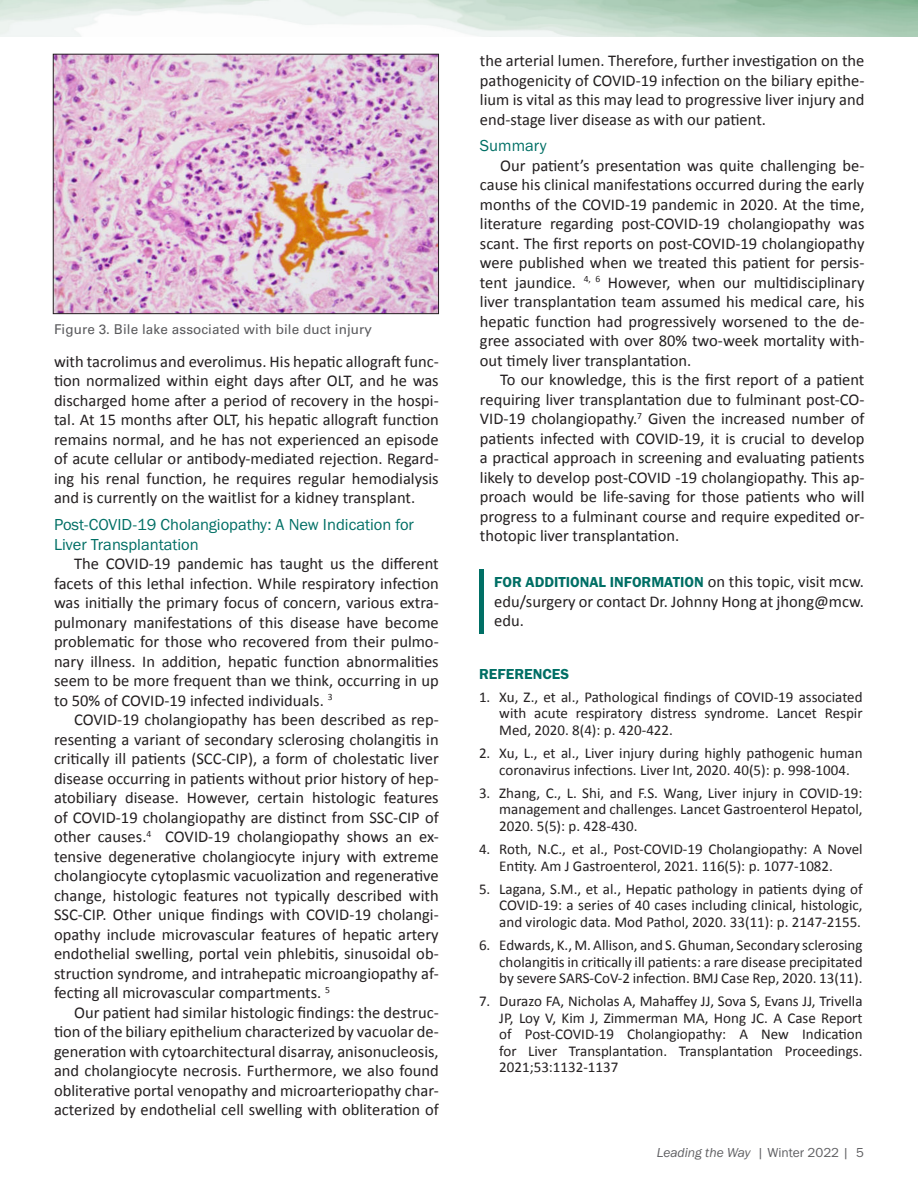
<style>
.page{position:relative;width:918px;height:1188px;background:#fff}
.page>*{position:absolute;margin:0;border:0;box-sizing:border-box;transform-origin:0 0}
.t1{font:16.5px/19.5px "Calibri";color:#231f20;text-align:justify}
.subhead{font:16.5px/19.8px "Franklin Gothic URW Boo";color:#006f65}
.t2{font:15px/16.5px "Calibri";color:#231f20;text-align:justify}
.ref_subhead{font:15px "Franklin Gothic URW Dem";color:#006f65}
.Photo_cutline{font:13.5px "Univers LT Std";letter-spacing:.005em;color:#5a5a5d}
.t3{font:13.5px "Franklin Gothic URW Boo Ita";letter-spacing:-.005em;color:#5f5f62}
.s1{font-family:"Calibri";font-size:16.5px;color:#231f20}
.s2{font-family:"Franklin Gothic URW Boo"}
</style>
<div class="page">
<div style="left:479px;top:569px;width:5px;height:65px;background:#006f65"></div>
<img style="left:55px;top:56px;width:382px;height:256px">
<div style="left:53px;top:54px;width:386px;height:260px;border:1px solid #231f20"></div>
<p class="Photo_cutline" style="left:54px;top:322px;width:320px">Figure 3. Bile lake associated with bile duct injury</p>
<p class="t1" style="left:54px;top:351px;width:386px">with tacrolimus and everolimus. His hepatic allograft func&shy;tion normalized within eight days after OLT, and he was discharged home after a period of recovery in the hospi&shy;tal. At 15 months after OLT, his hepatic allograft function remains normal, and he has not experienced an episode of acute cellular or antibody-mediated rejection. Regard&shy;ing his renal function, he requires regular hemodialysis and is currently on the waitlist for a kidney transplant.</p>
<p class="subhead" style="left:54px;top:514px;width:362px">Post-COVID-19 Cholangiopathy: A New Indication for<br>Liver Transplantation</p>
<p class="t1" style="left:54px;top:553px;width:386px;text-indent:20px">The COVID-19 pandemic has taught us the different facets of this lethal infection. While respiratory infection was initially the primary focus of concern, various extra&shy;pulmonary manifestations of this disease have become problematic for those who recovered from their pulmo&shy;nary illness. In addition, hepatic function abnormalities seem to be more frequent than we think, occurring in up to 50% of COVID-19 infected individuals. <sup>3</sup></p>
<p class="t1" style="left:54px;top:709px;width:386px;text-indent:20px">COVID-19 cholangiopathy has been described as rep&shy;resenting a variant of secondary sclerosing cholangitis in critically ill patients (SCC-CIP), a form of cholestatic liver disease occurring in patients without prior history of hep&shy;atobiliary disease. However, certain histologic features of COVID-19 cholangiopathy are distinct from SSC-CIP of other causes.<sup>4</sup> COVID-19 cholangiopathy shows an ex&shy;tensive degenerative cholangiocyte injury with extreme cholangiocyte cytoplasmic vacuolization and regenerative change, histologic features not typically described with SSC-CIP. Other unique findings with COVID-19 cholangi&shy;opathy include microvascular features of hepatic artery endothelial swelling, portal vein phlebitis, sinusoidal ob&shy;struction syndrome, and intrahepatic microangiopathy af&shy;fecting all microvascular compartments. <sup>5</sup></p>
<p class="t1" style="left:54px;top:1002px;width:386px;text-indent:20px">Our patient had similar histologic findings: the destruc&shy;tion of the biliary epithelium characterized by vacuolar de&shy;generation with cytoarchitectural disarray, anisonucleosis, and cholangiocyte necrosis. Furthermore, we also found obliterative portal venopathy and microarteriopathy char&shy;acterized by endothelial cell swelling with obliteration of</p>
<p class="t1" style="left:480px;top:51px;width:386px">the arterial lumen. Therefore, further investigation on the pathogenicity of COVID-19 infection on the biliary epithe&shy;lium is vital as this may lead to progressive liver injury and end-stage liver disease as with our patient.</p>
<p class="subhead" style="left:480px;top:136px;width:68px">Summary</p>
<p class="t1" style="left:480px;top:155px;width:386px;text-indent:20px">Our patient’s presentation was quite challenging be&shy;cause his clinical manifestations occurred during the early months of the COVID-19 pandemic in 2020. At the time, literature regarding post-COVID-19 cholangiopathy was scant. The first reports on post-COVID-19 cholangiopathy were published when we treated this patient for persis&shy;tent jaundice. <sup>4,</sup> <sup>6</sup> However, when our multidisciplinary liver transplantation team assumed his medical care, his hepatic function had progressively worsened to the de&shy;gree associated with over 80% two-week mortality with&shy;out timely liver transplantation.</p>
<p class="t1" style="left:480px;top:370px;width:386px;text-indent:20px">To our knowledge, this is the first report of a patient requiring liver transplantation due to fulminant post-CO-VID-19 cholangiopathy.<sup>7</sup> Given the increased number of patients infected with COVID-19, it is crucial to develop a practical approach in screening and evaluating patients likely to develop post-COVID -19 cholangiopathy. This ap&shy;proach would be life-saving for those patients who will progress to a fulminant course and require expedited or&shy;thotopic liver transplantation.</p>
<p class="ref_subhead" style="left:494px;top:573px;width:371px">FOR ADDITIONAL INFORMATION <span class="s1">on this topic, visit mcw.</span></p>
<p class="t1" style="left:494px;top:591px;width:371px">edu/surgery or contact Dr. Johnny Hong at jhong@mcw. edu.</p>
<p class="ref_subhead" style="left:479px;top:664px;width:92px">REFERENCES</p>
<p class="t2" style="left:499px;top:688px;width:365px;text-indent:-20px">1. Xu, Z., et al., Pathological findings of COVID-19 associated with acute respiratory distress syndrome. Lancet Respir Med, 2020. 8(4): p. 420-422.</p>
<p class="t2" style="left:479px;top:744px;width:385px;text-align:center">2. Xu, L., et al., Liver injury during highly pathogenic human coronavirus infections. Liver Int, 2020. 40(5): p. 998-1004.</p>
<p class="t2" style="left:499px;top:784px;width:365px;text-indent:-20px">3. Zhang, C., L. Shi, and F.S. Wang, Liver injury in COVID-19: management and challenges. Lancet Gastroenterol Hepatol, 2020. 5(5): p. 428-430.</p>
<p class="t2" style="left:499px;top:840px;width:365px;text-indent:-20px">4. Roth, N.C., et al., Post-COVID-19 Cholangiopathy: A Novel<br>Entity. Am J Gastroenterol, 2021. 116(5): p. 1077-1082.</p>
<p class="t2" style="left:499px;top:880px;width:365px;text-indent:-20px">5. Lagana, S.M., et al., Hepatic pathology in patients dying of COVID-19: a series of 40 cases including clinical, histologic, and virologic data. Mod Pathol, 2020. 33(11): p. 2147-2155.</p>
<p class="t2" style="left:499px;top:936px;width:365px;text-indent:-20px">6. Edwards, K., M. Allison, and S. Ghuman, Secondary sclerosing cholangitis in critically ill patients: a rare disease precipitated by severe SARS-CoV-2 infection. BMJ Case Rep, 2020. 13(11).</p>
<p class="t2" style="left:499px;top:993px;width:365px;text-indent:-20px">7. Durazo FA, Nicholas A, Mahaffey JJ, Sova S, Evans JJ, Trivella JP, Loy V, Kim J, Zimmerman MA, Hong JC. A Case Report of Post-COVID-19 Cholangiopathy: A New Indication for Liver Transplantation. Transplantation Proceedings.<br>2021;53:1132-1137</p>
<p class="t3" style="left:657px;top:1144px;width:209px">Leading the Way <span class="s2">| Winter 2022 | 5</span></p>
</div>
